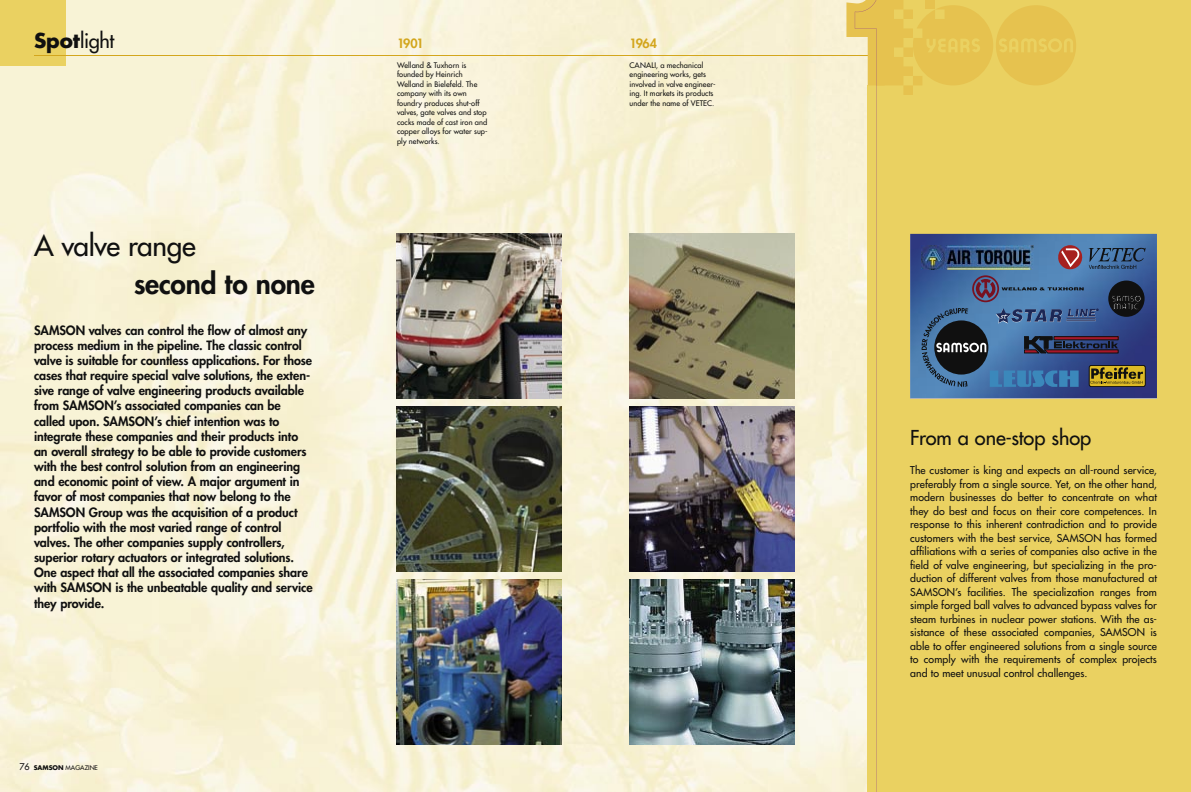
<style>
.page{position:relative;width:1191px;height:792px;background:#fff}
.page>*{position:absolute;margin:0;border:0;box-sizing:border-box;transform-origin:0 0}
.t1{font:800 28px "Futura";letter-spacing:-.01em;color:#101010}
.t2{font:28px "Futura";letter-spacing:-.015em;color:#101010}
.t3{font:20px "Futura";letter-spacing:-.01em;color:#101010}
.t4{font:800 12.5px/15.2px "Futura";letter-spacing:-.005em;color:#101010}
.t5{font:800 12.5px "Futura";letter-spacing:-.055em;color:#d3a61d}
.t6{font:10.5px/13.5px "Futura";letter-spacing:.005em;color:#101010;text-align:justify}
.t7{font:7.5px/9.5px "Futura";letter-spacing:.015em;color:#101010}
.t8{font:6.3px "Futura";color:#101010}
.s1{font-weight:700}
.s2{font-size:9px}
</style>
<div class="page">
<img style="left:0;top:0;width:846px;height:792px">
<div style="left:0;top:0;width:66px;height:66px;background:#ead161"></div>
<hr style="left:34px;top:55px;width:1157px;height:1px;background:#d3a61d">
<div style="left:876px;top:0;width:315px;height:792px;background:#ead161"></div>
<img style="left:629px;top:234px;width:165px;height:164px">
<img style="left:397px;top:407px;width:164px;height:164px">
<img style="left:629px;top:407px;width:165px;height:164px">
<img style="left:629px;top:580px;width:165px;height:164px">
<img style="left:397px;top:234px;width:164px;height:164px">
<img style="left:397px;top:580px;width:164px;height:164px">
<img style="left:1145px;top:234px;width:12px;height:164px">
<svg style="left:846px;top:0;width:299px;height:792px"></svg>
<h2 class="t3" style="left:34px;top:28px;width:82px"><span class="s1">Spot</span>light</h2>
<h1 class="t2" style="left:34px;top:227px;width:163px">A valve range</h1>
<h1 class="t1" style="left:134px;top:265px;width:182px">second to none</h1>
<p class="t4" style="left:34px;top:322px;width:280px">SAMSON valves can control the flow of almost any process medium in the pipeline. The classic control valve is suitable for countless applications. For those cases that require special valve solutions, the exten&shy;sive range of valve engineering products available from SAMSON’s associated companies can be called upon. SAMSON’s chief intention was to integrate these companies and their products into an overall strategy to be able to provide customers with the best control solution from an engineering and economic point of view. A major argument in favor of most companies that now belong to the SAMSON Group was the acquisition of a product portfolio with the most varied range of control valves. The other companies supply controllers, superior rotary actuators or integrated solutions.<br>One aspect that all the associated companies share with SAMSON is the unbeatable quality and service they provide.</p>
<p class="t8" style="left:19px;top:763px;width:80px"><span class="s2">76</span> <span class="s1">SAMSON</span> MAGAZINE</p>
<p class="t5" style="left:397px;top:35px;width:28px">1901</p>
<p class="t5" style="left:629px;top:35px;width:29px">1964</p>
<p class="t7" style="left:397px;top:60px;width:92px">Welland &amp; Tuxhorn is founded by Heinrich<br>Welland in Bielefeld. The company with its own foundry produces shut-off valves, gate valves and stop cocks made of cast iron and copper alloys for water sup&shy;ply networks.</p>
<p class="t7" style="left:629px;top:60px;width:88px">CANALI, a mechanical engineering works, gets involved in valve engineer&shy;ing. It markets its products under the name of VETEC.</p>
<h2 class="t3" style="left:910px;top:425px;width:183px">From a one-stop shop</h2>
<p class="t6" style="left:910px;top:463px;width:248px">The customer is king and expects an all-round service, preferably from a single source. Yet, on the other hand, modern businesses do better to concentrate on what they do best and focus on their core competences. In response to this inherent contradiction and to provide customers with the best service, SAMSON has formed affiliations with a series of companies also active in the field of valve engineering, but specializing in the pro&shy;duction of different valves from those manufactured at SAMSON’s facilities. The specialization ranges from simple forged ball valves to advanced bypass valves for steam turbines in nuclear power stations. With the as&shy;sistance of these associated companies, SAMSON is able to offer engineered solutions from a single source to comply with the requirements of complex projects and to meet unusual control challenges.</p>
</div>
